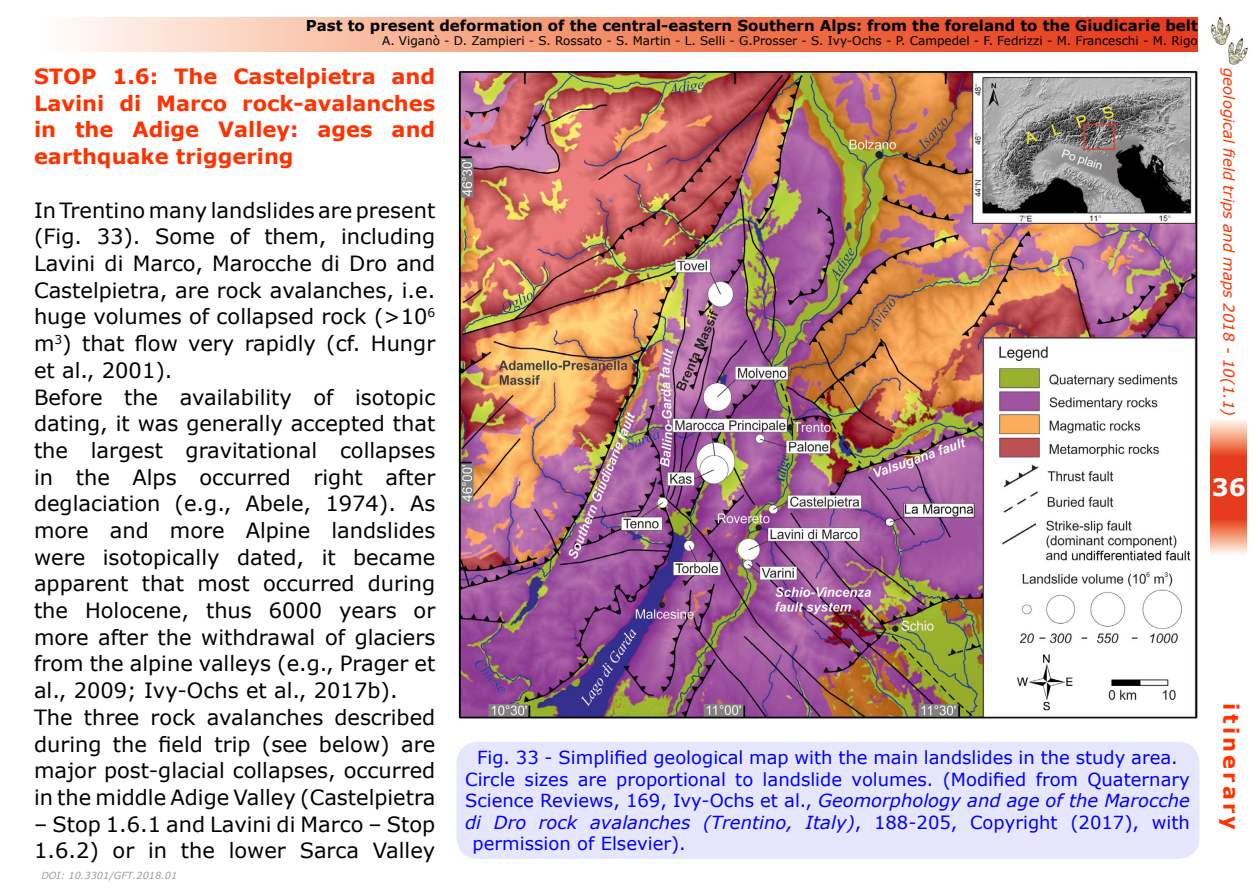
<style>
.page{position:relative;width:1259px;height:893px;background:#fff}
.page>*{position:absolute;margin:0;border:0;box-sizing:border-box;transform-origin:0 0}
.t1{font:700 24px "Verdana";color:#fff}
.t2{font:21px/26.7px "Verdana";color:#000}
.t3{font:700 21px/26.7px "Verdana";color:#ff3200;text-align:justify}
.t4{font:700 21px "Verdana";letter-spacing:.15em;color:#ff3200}
.t5{font:18px "Verdana";color:#00f}
.t6{font:italic 18px "Verdana";color:#00f}
.t7{font:700 15px "Verdana";color:#000}
.t8{font:italic 15px "Verdana";color:#ff3200}
.t9{font:12px "Verdana";color:#000}
.t10{font:italic 9.75px "Verdana";color:#9d9d9c}
.s1{font-style:italic}
.s2{font-style:normal}
</style>
<div class="page">
<svg style="left:1210px;top:420px;width:37px;height:134px;background:#ed6f52"></svg>
<svg style="left:71px;top:17px;width:1126px;height:34px;background:#f18d6f"></svg>
<img style="left:1211px;top:16px;width:37px;height:49px">
<img style="left:456px;top:68px;width:742px;height:651px">
<div style="left:456px;top:742px;width:743px;height:117px;background:#e6e6ff;border-radius:21px"></div>
<p class="t7" style="left:306px;top:15px;width:893px">Past to present deformation of the central-eastern Southern Alps: from the foreland to the Giudicarie belt</p>
<p class="t9" style="left:382px;top:33px;width:817px">A. Viganò - D. Zampieri - S. Rossato - S. Martin - L. Selli - G.Prosser - S. Ivy-Ochs - P. Campedel - F. Fedrizzi - M. Franceschi - M. Rigo</p>
<p class="t3" style="left:34px;top:63px;width:403px">STOP 1.6: The Castelpietra and Lavini di Marco rock-avalanches in the Adige Valley: ages and earthquake triggering</p>
<p class="t2" style="left:34px;top:197px;width:403px">In Trentino many landslides are present (Fig. 33). Some of them, including Lavini di Marco, Marocche di Dro and Castelpietra, are rock avalanches, i.e. huge volumes of collapsed rock (&gt;10<sup>6 </sup>m<sup>3</sup>) that flow very rapidly (cf. Hungr et al., 2001).<br>Before the availability of isotopic dating, it was generally accepted that the largest gravitational collapses in the Alps occurred right after deglaciation (e.g., Abele, 1974). As more and more Alpine landslides were isotopically dated, it became apparent that most occurred during the Holocene, thus 6000 years or more after the withdrawal of glaciers from the alpine valleys (e.g., Prager et al., 2009; Ivy-Ochs et al., 2017b).<br>The three rock avalanches described during the field trip (see below) are major post-glacial collapses, occurred in the middle Adige Valley (Castelpietra</p>
<p class="t2" style="left:34px;top:811px;width:403px">– Stop 1.6.1 and Lavini di Marco – Stop<br>1.6.2) or in the lower Sarca Valley</p>
<p class="t10" style="left:41px;top:870px;width:137px">DOI: 10.3301/GFT.2018.01</p>
<p class="t5" style="left:477px;top:746px;width:702px">Fig. 33 - Simplified geological map with the main landslides in the study area.</p>
<p class="t5" style="left:465px;top:768px;width:726px">Circle sizes are proportional to landslide volumes. (Modified from Quaternary</p>
<p class="t5" style="left:465px;top:789px;width:726px">Science Reviews, 169, Ivy-Ochs et al., <span class="s1">Geomorphology and age of the Marocche</span></p>
<p class="t6" style="left:465px;top:811px;width:726px">di Dro rock avalanches (Trentino, Italy)<span class="s2">, 188-205, Copyright (2017), with</span></p>
<p class="t5" style="left:472px;top:832px;width:215px">permission of Elsevier).</p>
<p class="t8" style="left:1238px;top:68px;width:350px;rotate:90deg">geological field trips and maps 2018 - 10(1.1)</p>
<p class="t1" style="left:1211px;top:471px;width:36px">36</p>
<p class="t4" style="left:1244px;top:703px;width:128px;rotate:90deg">itinerary</p>
</div>
